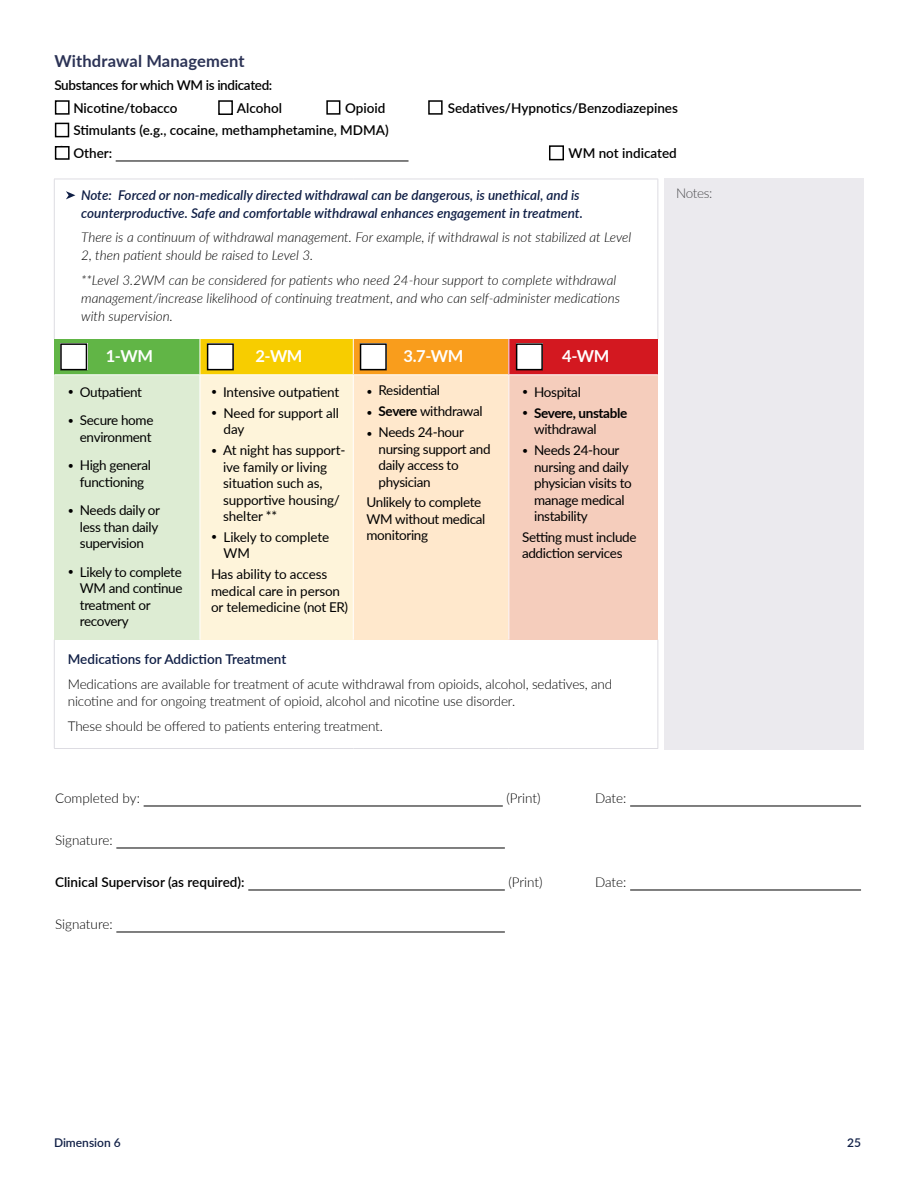
<style>
.page{position:relative;width:918px;height:1188px;background:#fff}
.page>*{position:absolute;margin:0;border:0;box-sizing:border-box;transform-origin:0 0}
.t1{font:700 16.5px "Lato";letter-spacing:.01em;color:#2c3356}
.t2{font:700 16.5px "Lato";letter-spacing:-.025em;color:#fff}
.t3{font:13.5px/16.5px "Lato";letter-spacing:-.025em;color:#000}
.t4{font:italic 300 13.5px/18px "Lato";color:#000}
.t5{font:300 13.5px/16.5px "Lato";letter-spacing:-.01em;color:#000}
.t6{font:italic 600 13.5px/18px "Lato";color:#101f46}
.t7{font:600 13.5px/22.5px "Lato";color:#000}
.t8{font:600 13.5px/22.5px "Lato";letter-spacing:-.025em;color:#000}
.t9{font:600 13.5px "Lato";color:#101f46}
.t10{font:700 13.5px/16.5px "Lato";letter-spacing:-.025em;color:#000}
.t11{font:300 13.5px "Lato";letter-spacing:-.03em;color:#4a4a4d}
.t12{font:600 12px "Lato";color:#101f46}
.s1{font-family:"Avenir Next";font-weight:200;font-size:16.5px}
.s2{font-size:10.5px}
.s3{font-weight:700}
.s4{font-weight:400;font-size:10.5px}
.s5{font-weight:400}
</style>
<div class="page">
<hr style="left:116px;top:161px;width:293px;height:1px;background:#000">
<div style="left:54px;top:339px;width:146px;height:36px;background:#61b546"></div>
<div style="left:200px;top:339px;width:153px;height:36px;background:#f7cd00"></div>
<div style="left:353px;top:339px;width:156px;height:36px;background:#f99d1c"></div>
<div style="left:509px;top:339px;width:149px;height:36px;background:#d31820"></div>
<div style="left:54px;top:375px;width:146px;height:265px;background:#ddecd3"></div>
<div style="left:200px;top:375px;width:153px;height:265px;background:#fef4da"></div>
<div style="left:353px;top:375px;width:156px;height:265px;background:#ffe8cc"></div>
<div style="left:509px;top:375px;width:149px;height:265px;background:#f5cdbc"></div>
<hr style="left:54px;top:640px;width:1px;height:108px;background:#dddce2">
<hr style="left:54px;top:748px;width:146px;height:1px;background:#dddce2">
<hr style="left:200px;top:748px;width:153px;height:1px;background:#dddce2">
<hr style="left:353px;top:748px;width:156px;height:1px;background:#dddce2">
<hr style="left:509px;top:748px;width:149px;height:1px;background:#dddce2">
<hr style="left:658px;top:640px;width:1px;height:108px;background:#dddce2">
<hr style="left:54px;top:179px;width:146px;height:1px;background:#dddce2">
<hr style="left:54px;top:179px;width:1px;height:160px;background:#dddce2">
<hr style="left:200px;top:179px;width:153px;height:1px;background:#dddce2">
<hr style="left:353px;top:179px;width:156px;height:1px;background:#dddce2">
<hr style="left:509px;top:179px;width:149px;height:1px;background:#dddce2">
<hr style="left:658px;top:179px;width:1px;height:160px;background:#dddce2">
<hr style="left:200px;top:339px;width:1px;height:35px;background:#fff">
<hr style="left:353px;top:339px;width:1px;height:35px;background:#fff">
<hr style="left:509px;top:339px;width:1px;height:35px;background:#fff">
<hr style="left:200px;top:375px;width:1px;height:265px;background:#fff">
<hr style="left:353px;top:375px;width:1px;height:265px;background:#fff">
<hr style="left:509px;top:375px;width:1px;height:265px;background:#fff">
<hr style="left:54px;top:374px;width:146px;height:1px;background:#fff">
<hr style="left:200px;top:374px;width:153px;height:1px;background:#fff">
<hr style="left:353px;top:374px;width:156px;height:1px;background:#fff">
<hr style="left:509px;top:374px;width:149px;height:1px;background:#fff">
<div style="left:664px;top:178px;width:200px;height:572px;background:#ebeaee"></div>
<hr style="left:144px;top:806px;width:359px;height:1px;background:#000">
<hr style="left:630px;top:806px;width:231px;height:1px;background:#000">
<hr style="left:116px;top:848px;width:389px;height:1px;background:#000">
<hr style="left:248px;top:890px;width:257px;height:1px;background:#000">
<hr style="left:630px;top:890px;width:231px;height:1px;background:#000">
<hr style="left:116px;top:932px;width:389px;height:1px;background:#000">
<svg style="left:66px;top:191px;width:9px;height:8px"></svg>
<div style="left:55px;top:100px;width:15px;height:15px;border:1px solid #000"></div>
<div style="left:218px;top:100px;width:15px;height:15px;border:1px solid #000"></div>
<div style="left:326px;top:100px;width:14px;height:15px;border:1px solid #000"></div>
<div style="left:428px;top:100px;width:15px;height:15px;border:2px solid #000"></div>
<div style="left:55px;top:123px;width:14px;height:14px;border:2px solid #000"></div>
<div style="left:55px;top:146px;width:15px;height:14px;border:2px solid #000"></div>
<div style="left:549px;top:145px;width:15px;height:15px;border:2px solid #000"></div>
<div style="left:60px;top:343px;width:27px;height:27px;background:#fff"></div>
<div style="left:60px;top:343px;width:27px;height:27px;border:2px solid #000"></div>
<div style="left:207px;top:343px;width:27px;height:27px;background:#fff"></div>
<div style="left:207px;top:343px;width:27px;height:27px;border:2px solid #000"></div>
<div style="left:360px;top:343px;width:27px;height:27px;background:#fff"></div>
<div style="left:360px;top:343px;width:27px;height:27px;border:2px solid #000"></div>
<div style="left:516px;top:343px;width:27px;height:27px;background:#fff"></div>
<div style="left:516px;top:343px;width:27px;height:27px;border:2px solid #000"></div>
<p class="t1" style="left:54px;top:49px;width:192px">Withdrawal Management</p>
<p class="t8" style="left:54px;top:75px;width:220px">Substances for which WM is indicated:<br><span class="s1">O</span> Nicotine/tobacco</p>
<p class="t7" style="left:218px;top:98px;width:66px"><span class="s1">O</span> Alcohol</p>
<p class="t7" style="left:326px;top:98px;width:61px"><span class="s1">O</span> Opioid</p>
<p class="t7" style="left:429px;top:96px;width:251px"><span class="s1">O</span> Sedatives/Hypnotics/Benzodiazepines</p>
<p class="t7" style="left:54px;top:118px;width:336px"><span class="s1">O</span> Stimulants (e.g., cocaine, methamphetamine, MDMA)<br><span class="s1">O</span> Other:</p>
<p class="t7" style="left:550px;top:143px;width:129px"><span class="s1">O</span> WM not indicated</p>
<p class="t6" style="left:81px;top:185px;width:503px">Note: Forced or non-medically directed withdrawal can be dangerous, is unethical, and is counterproductive. Safe and comfortable withdrawal enhances engagement in treatment.</p>
<p class="t4" style="left:81px;top:228px;width:552px">There is a continuum of withdrawal management. For example, if withdrawal is not stabilized at Level<br>2, then patient should be raised to Level 3.</p>
<p class="t4" style="left:81px;top:270px;width:540px">**Level 3.2WM can be considered for patients who need 24-hour support to complete withdrawal management/increase likelihood of continuing treatment, and who can self-administer medications with supervision.</p>
<p class="t2" style="left:106px;top:344px;width:49px">1-WM</p>
<p class="t2" style="left:255px;top:344px;width:49px">2-WM</p>
<p class="t2" style="left:404px;top:344px;width:61px">3.7-WM</p>
<p class="t2" style="left:562px;top:344px;width:49px">4-WM</p>
<p class="t3" style="left:68px;top:383px;width:76px"><span class="s2">•</span> Outpatient</p>
<p class="t3" style="left:68px;top:412px;width:87px;text-align:right"><span class="s2">•</span> Secure home environment</p>
<p class="t3" style="left:68px;top:457px;width:85px;text-align:center"><span class="s2">•</span> High general functioning</p>
<p class="t3" style="left:80px;top:502px;width:82px;text-indent:-12px"><span class="s2">•</span> Needs daily or less than daily supervision</p>
<p class="t3" style="left:80px;top:563px;width:104px;text-indent:-12px"><span class="s2">•</span> Likely to complete<br>WM and continue treatment or recovery</p>
<p class="t11" style="left:676px;top:183px;width:38px">Notes:</p>
<p class="t3" style="left:367px;top:382px;width:75px"><span class="s2">•</span> Residential</p>
<p class="t3" style="left:367px;top:403px;width:118px"><span class="s2">•</span> <span class="s3">Severe</span> withdrawal</p>
<p class="t3" style="left:379px;top:423px;width:114px;text-indent:-12px"><span class="s2">•</span> Needs 24-hour nursing support and daily access to physician</p>
<p class="t3" style="left:367px;top:494px;width:120px">Unlikely to complete<br>WM without medical monitoring</p>
<p class="t3" style="left:522px;top:383px;width:60px"><span class="s2">•</span> Hospital</p>
<p class="t10" style="left:534px;top:404px;width:95px;text-indent:-12px"><span class="s4">•</span> Severe, unstable <span class="s5">withdrawal</span></p>
<p class="t3" style="left:534px;top:441px;width:99px;text-indent:-12px"><span class="s2">•</span> Needs 24-hour nursing and daily physician visits to manage medical instability</p>
<p class="t3" style="left:522px;top:528px;width:116px">Setting must include addiction services</p>
<p class="t3" style="left:211px;top:383px;width:130px"><span class="s2">•</span> Intensive outpatient</p>
<p class="t3" style="left:224px;top:404px;width:117px;text-indent:-13px"><span class="s2">•</span> Need for support all day</p>
<p class="t3" style="left:223px;top:441px;width:124px;text-indent:-12px"><span class="s2">•</span> At night has support&shy;ive family or living situation such as, supportive housing/ shelter **</p>
<p class="t3" style="left:224px;top:528px;width:107px;text-indent:-13px"><span class="s2">•</span> Likely to complete<br>WM</p>
<p class="t3" style="left:211px;top:566px;width:139px">Has ability to access medical care in person or telemedicine (not ER)</p>
<p class="t9" style="left:68px;top:649px;width:220px">Medications for Addiction Treatment</p>
<p class="t5" style="left:68px;top:676px;width:546px">Medications are available for treatment of acute withdrawal from opioids, alcohol, sedatives, and nicotine and for ongoing treatment of opioid, alcohol and nicotine use disorder.</p>
<p class="t5" style="left:68px;top:717px;width:317px">These should be offered to patients entering treatment.</p>
<p class="t5" style="left:55px;top:789px;width:86px">Completed by:</p>
<p class="t5" style="left:506px;top:789px;width:36px">(Print)</p>
<p class="t5" style="left:595px;top:789px;width:33px">Date:</p>
<p class="t5" style="left:55px;top:831px;width:59px">Signature:</p>
<p class="t7" style="left:55px;top:870px;width:191px">Clinical Supervisor (as required):</p>
<p class="t5" style="left:508px;top:873px;width:36px">(Print)</p>
<p class="t5" style="left:595px;top:873px;width:33px">Date:</p>
<p class="t5" style="left:55px;top:915px;width:59px">Signature:</p>
<p class="t12" style="left:54px;top:1138px;width:68px">Dimension 6</p>
<p class="t12" style="left:847px;top:1138px;width:15px">25</p>
</div>
